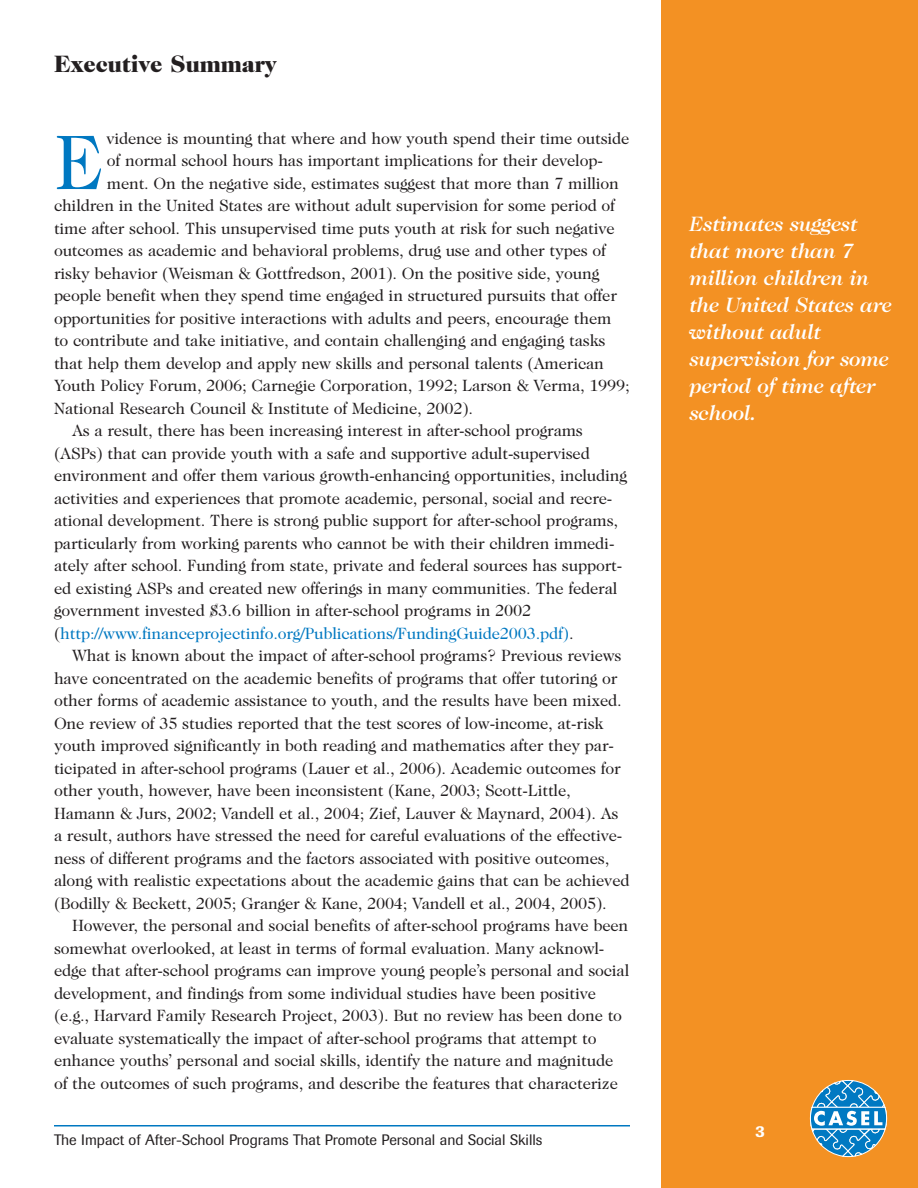
<style>
.page{position:relative;width:918px;height:1188px;background:#fff}
.page>*{position:absolute;margin:0;border:0;box-sizing:border-box;transform-origin:0 0}
.t1{font:78.15px "Caslon Two Twenty Four";color:#0078c1}
.t2{font:900 24px "Caslon Two Twenty Four";letter-spacing:-.01em;color:#231f20}
.t3{font:italic 500 21px/27px "Caslon Two Twenty Four";letter-spacing:-.01em;color:#fff}
.t4{font:16.5px "Caslon Two Twenty Four";letter-spacing:-.01em;color:#231f20}
.t5{font:16.5px "Caslon Two Twenty Four";letter-spacing:-.01em;color:#0078c1}
.t6{font:500 16.5px "Imago";color:#fff}
.t7{font:15px "Imago";color:#231f20}
.s1{color:#231f20}
</style>
<div class="page">
<div style="left:662px;top:0;width:256px;height:1188px;background:#f39123"></div>
<svg style="left:809px;top:1080px;width:78px;height:77px"></svg>
<hr style="left:54px;top:1125px;width:576px;height:1px;background:#0078c1">
<h2 class="t2" style="left:54px;top:54px;width:224px">Executive Summary</h2>
<h1 class="t1" style="left:54px;top:132px;width:51px">E</h1>
<p class="t4" style="left:106px;top:132px;width:525px">vidence is mounting that where and how youth spend their time outside</p>
<p class="t4" style="left:107px;top:154px;width:497px">of normal school hours has important implications for their develop-</p>
<p class="t4" style="left:107px;top:177px;width:514px">ment. On the negative side, estimates suggest that more than 7 million</p>
<p class="t4" style="left:54px;top:199px;width:563px">children in the United States are without adult supervision for some period of</p>
<p class="t4" style="left:54px;top:222px;width:562px">time after school. This unsupervised time puts youth at risk for such negative</p>
<p class="t4" style="left:54px;top:244px;width:554px">outcomes as academic and behavioral problems, drug use and other types of</p>
<p class="t4" style="left:54px;top:267px;width:547px">risky behavior (Weisman &amp; Gottfredson, 2001). On the positive side, young</p>
<p class="t4" style="left:54px;top:289px;width:565px">people benefit when they spend time engaged in structured pursuits that offer</p>
<p class="t4" style="left:54px;top:312px;width:559px">opportunities for positive interactions with adults and peers, encourage them</p>
<p class="t4" style="left:54px;top:334px;width:553px">to contribute and take initiative, and contain challenging and engaging tasks</p>
<p class="t4" style="left:54px;top:357px;width:551px">that help them develop and apply new skills and personal talents (American</p>
<p class="t4" style="left:54px;top:379px;width:577px">Youth Policy Forum, 2006; Carnegie Corporation, 1992; Larson &amp; Verma, 1999;</p>
<p class="t4" style="left:54px;top:402px;width:421px">National Research Council &amp; Institute of Medicine, 2002).</p>
<p class="t4" style="left:72px;top:424px;width:512px">As a result, there has been increasing interest in after-school programs</p>
<p class="t4" style="left:54px;top:447px;width:537px">(ASPs) that can provide youth with a safe and supportive adult-supervised</p>
<p class="t4" style="left:54px;top:469px;width:575px">environment and offer them various growth-enhancing opportunities, including</p>
<p class="t4" style="left:54px;top:492px;width:560px">activities and experiences that promote academic, personal, social and recre-</p>
<p class="t4" style="left:54px;top:514px;width:566px">ational development. There is strong public support for after-school programs,</p>
<p class="t4" style="left:54px;top:537px;width:562px">particularly from working parents who cannot be with their children immedi-</p>
<p class="t4" style="left:54px;top:559px;width:570px">ately after school. Funding from state, private and federal sources has support-</p>
<p class="t4" style="left:54px;top:582px;width:565px">ed existing ASPs and created new offerings in many communities. The federal</p>
<p class="t4" style="left:54px;top:604px;width:479px">government invested $3.6 billion in after-school programs in 2002</p>
<p class="t5" style="left:54px;top:627px;width:521px"><span class="s1">(</span>http://www.financeprojectinfo.org/Publications/FundingGuide2003.pdf)<span class="s1">.</span></p>
<p class="t4" style="left:72px;top:649px;width:551px">What is known about the impact of after-school programs? Previous reviews</p>
<p class="t4" style="left:54px;top:672px;width:565px">have concentrated on the academic benefits of programs that offer tutoring or</p>
<p class="t4" style="left:54px;top:694px;width:569px">other forms of academic assistance to youth, and the results have been mixed.</p>
<p class="t4" style="left:54px;top:717px;width:551px">One review of 35 studies reported that the test scores of low-income, at-risk</p>
<p class="t4" style="left:54px;top:739px;width:562px">youth improved significantly in both reading and mathematics after they par-</p>
<p class="t4" style="left:54px;top:762px;width:569px">ticipated in after-school programs (Lauer et al., 2006). Academic outcomes for</p>
<p class="t4" style="left:54px;top:784px;width:518px">other youth, however, have been inconsistent (Kane, 2003; Scott-Little,</p>
<p class="t4" style="left:54px;top:807px;width:566px">Hamann &amp; Jurs, 2002; Vandell et al., 2004; Zief, Lauver &amp; Maynard, 2004). As</p>
<p class="t4" style="left:54px;top:829px;width:570px">a result, authors have stressed the need for careful evaluations of the effective-</p>
<p class="t4" style="left:54px;top:852px;width:557px">ness of different programs and the factors associated with positive outcomes,</p>
<p class="t4" style="left:54px;top:874px;width:577px">along with realistic expectations about the academic gains that can be achieved</p>
<p class="t4" style="left:54px;top:897px;width:554px">(Bodilly &amp; Beckett, 2005; Granger &amp; Kane, 2004; Vandell et al., 2004, 2005).</p>
<p class="t4" style="left:72px;top:919px;width:558px">However, the personal and social benefits of after-school programs have been</p>
<p class="t4" style="left:54px;top:942px;width:552px">somewhat overlooked, at least in terms of formal evaluation. Many acknowl-</p>
<p class="t4" style="left:54px;top:964px;width:577px">edge that after-school programs can improve young people’s personal and social</p>
<p class="t4" style="left:54px;top:987px;width:544px">development, and findings from some individual studies have been positive</p>
<p class="t4" style="left:54px;top:1009px;width:570px">(e.g., Harvard Family Research Project, 2003). But no review has been done to</p>
<p class="t4" style="left:54px;top:1032px;width:544px">evaluate systematically the impact of after-school programs that attempt to</p>
<p class="t4" style="left:54px;top:1054px;width:561px">enhance youths’ personal and social skills, identify the nature and magnitude</p>
<p class="t4" style="left:54px;top:1077px;width:565px">of the outcomes of such programs, and describe the features that characterize</p>
<p class="t7" style="left:54px;top:1134px;width:490px">The Impact of After-School Programs That Promote Personal and Social Skills</p>
<p class="t3" style="left:688px;top:212px;width:204px">Estimates suggest that more than 7 million children in the United States are without adult supervision for some period of time after school.</p>
<p class="t6" style="left:755px;top:1125px;width:11px">3</p>
</div>
